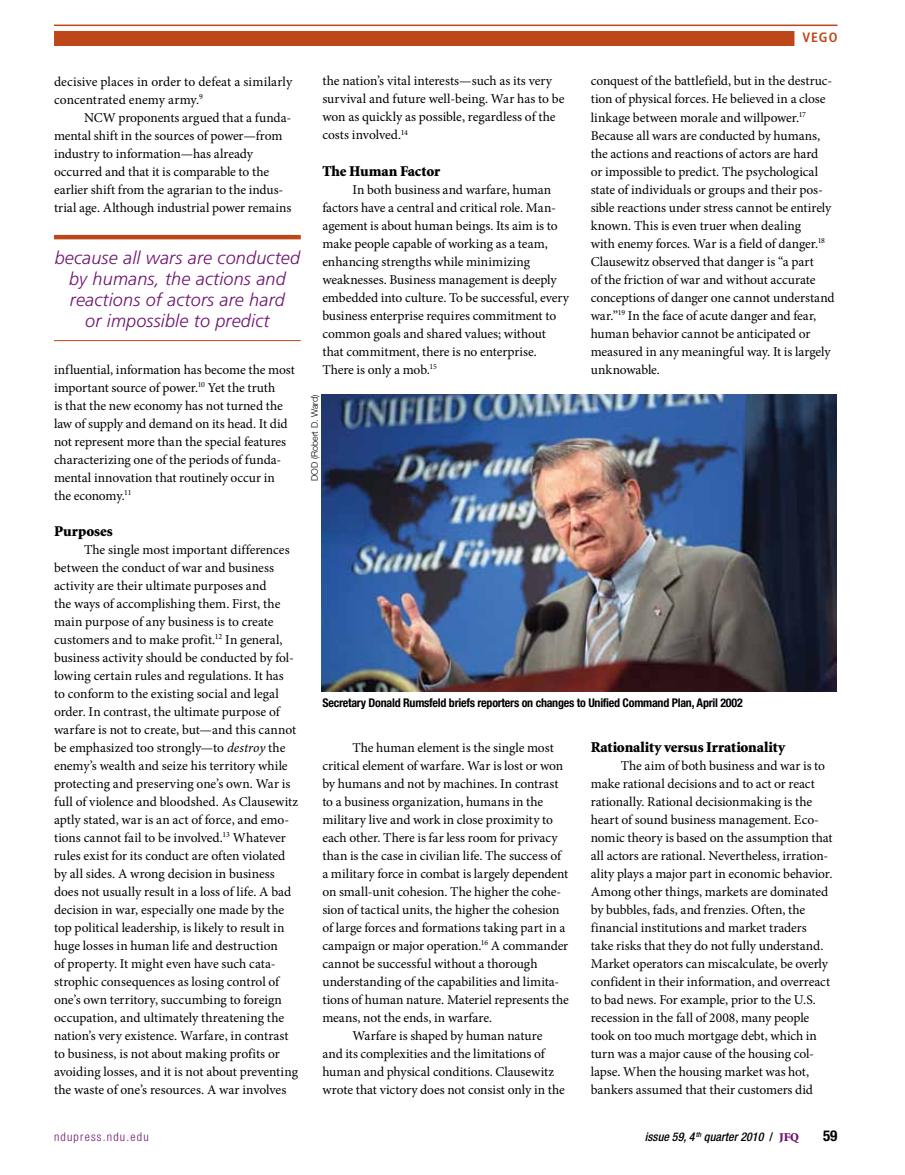
<style>
.page{position:relative;width:905px;height:1175px;background:#fff}
.page>*{position:absolute;margin:0;border:0;box-sizing:border-box;transform-origin:0 0}
.t1{font:italic 300 18px/21px "Frutiger LT Std";letter-spacing:.01em;color:#711471;text-align:center}
.t2{font:900 15px "Minion Std";letter-spacing:-.005em;color:#000}
.t3{font:700 condensed 15px "Helvetica Neue LT Std";color:#000}
.t4{font:13.5px/18px "Minion Pro";letter-spacing:-.005em;color:#000}
.t5{font:700 condensed 13.5px "Frutiger LT Std";color:#bd4718}
.t6{font:700 condensed 12px "Helvetica Neue LT Std";letter-spacing:-.02em;color:#000}
.t7{font:italic 500 condensed 12px "Helvetica Neue LT Std";color:#000}
.t8{font:300 condensed 12px "Helvetica Neue LT Std";letter-spacing:.1em;color:#711471}
.t9{font:300 9px "Helvetica Neue LT Std";color:#000}
.s1{font-style:italic}
.s2{font-style:normal}
.s3{font-family:"Minion Std";font-weight:900;font-style:normal;font-stretch:normal;color:#711471}
</style>
<div class="page">
<hr style="left:54px;top:25px;width:783px;height:1px;background:#bd4718">
<div style="left:54px;top:31px;width:740px;height:15px;background:#bd4718"></div>
<img style="left:321px;top:394px;width:515px;height:298px">
<hr style="left:54px;top:235px;width:247px;height:4px;background:#bd4718">
<hr style="left:54px;top:340px;width:247px;height:1px;background:#bd4718">
<p class="t5" style="left:802px;top:30px;width:37px">VEGO</p>
<p class="t4" style="left:54px;top:72px;width:240px">decisive places in order to defeat a similarly concentrated enemy army.<sup>9</sup></p>
<p class="t4" style="left:54px;top:108px;width:239px;text-indent:30px">NCW proponents argued that a funda&shy;mental shift in the sources of power—from industry to information—has already occurred and that it is comparable to the earlier shift from the agrarian to the indus&shy;trial age. Although industrial power remains</p>
<h1 class="t1" style="left:55px;top:247px;width:247px">because all wars are conducted by humans, the actions and reactions of actors are hard<br>or impossible to predict</h1>
<p class="t4" style="left:54px;top:360px;width:242px">influential, information has become the most important source of power.<sup>10</sup> Yet the truth<br>is that the new economy has not turned the law of supply and demand on its head. It did not represent more than the special features characterizing one of the periods of funda&shy;mental innovation that routinely occur in the economy.<sup>11</sup></p>
<p class="t2" style="left:54px;top:523px;width:60px">Purposes</p>
<p class="t4" style="left:54px;top:540px;width:246px;text-indent:30px">The single most important differences between the conduct of war and business activity are their ultimate purposes and<br>the ways of accomplishing them. First, the main purpose of any business is to create customers and to make profit.<sup>12</sup> In general, business activity should be conducted by fol&shy;lowing certain rules and regulations. It has<br>to conform to the existing social and legal order. In contrast, the ultimate purpose of warfare is not to create, but—and this cannot be emphasized too strongly—to <span class="s1">destroy</span> the enemy’s wealth and seize his territory while protecting and preserving one’s own. War is full of violence and bloodshed. As Clausewitz aptly stated, war is an act of force, and emo&shy;tions cannot fail to be involved.<sup>13</sup> Whatever rules exist for its conduct are often violated by all sides. A wrong decision in business does not usually result in a loss of life. A bad decision in war, especially one made by the top political leadership, is likely to result in huge losses in human life and destruction<br>of property. It might even have such cata&shy;strophic consequences as losing control of one’s own territory, succumbing to foreign occupation, and ultimately threatening the nation’s very existence. Warfare, in contrast to business, is not about making profits or avoiding losses, and it is not about preventing the waste of one’s resources. A war involves</p>
<p class="t4" style="left:322px;top:72px;width:244px">the nation’s vital interests—such as its very survival and future well-being. War has to be won as quickly as possible, regardless of the costs involved.<sup>14</sup></p>
<p class="t2" style="left:322px;top:163px;width:119px">The Human Factor</p>
<p class="t4" style="left:322px;top:180px;width:248px;text-indent:30px">In both business and warfare, human factors have a central and critical role. Man&shy;agement is about human beings. Its aim is to make people capable of working as a team, enhancing strengths while minimizing weaknesses. Business management is deeply embedded into culture. To be successful, every business enterprise requires commitment to common goals and shared values; without that commitment, there is no enterprise.<br>There is only a mob.<sup>15</sup></p>
<p class="t9" style="left:309px;top:481px;width:88px;rotate:-90deg">DOD (Robert D. Ward)</p>
<p class="t4" style="left:590px;top:72px;width:245px">conquest of the battlefield, but in the destruc&shy;tion of physical forces. He believed in a close linkage between morale and willpower.<sup>17<br></sup>Because all wars are conducted by humans, the actions and reactions of actors are hard<br>or impossible to predict. The psychological state of individuals or groups and their pos&shy;sible reactions under stress cannot be entirely known. This is even truer when dealing<br>with enemy forces. War is a field of danger.<sup>18<br></sup>Clausewitz observed that danger is “a part<br>of the friction of war and without accurate conceptions of danger one cannot understand war.”<sup>19</sup> In the face of acute danger and fear, human behavior cannot be anticipated or measured in any meaningful way. It is largely unknowable.</p>
<p class="t6" style="left:322px;top:695px;width:422px">Secretary Donald Rumsfeld briefs reporters on changes to Unified Command Plan, April 2002</p>
<p class="t4" style="left:352px;top:738px;width:203px">The human element is the single most</p>
<p class="t4" style="left:322px;top:756px;width:242px">critical element of warfare. War is lost or won</p>
<p class="t4" style="left:322px;top:774px;width:238px">by humans and not by machines. In contrast</p>
<p class="t4" style="left:322px;top:792px;width:222px">to a business organization, humans in the</p>
<p class="t4" style="left:322px;top:810px;width:232px">military live and work in close proximity to</p>
<p class="t4" style="left:322px;top:828px;width:237px">each other. There is far less room for privacy</p>
<p class="t4" style="left:322px;top:846px;width:240px">than is the case in civilian life. The success of</p>
<p class="t4" style="left:322px;top:864px;width:247px">a military force in combat is largely dependent</p>
<p class="t4" style="left:322px;top:882px;width:240px">on small-unit cohesion. The higher the cohe-</p>
<p class="t4" style="left:322px;top:900px;width:239px">sion of tactical units, the higher the cohesion</p>
<p class="t4" style="left:322px;top:918px;width:244px">of large forces and formations taking part in a</p>
<p class="t4" style="left:322px;top:936px;width:247px">campaign or major operation.<sup>16</sup> A commander</p>
<p class="t4" style="left:322px;top:954px;width:217px">cannot be successful without a thorough</p>
<p class="t4" style="left:322px;top:972px;width:238px">understanding of the capabilities and limita-</p>
<p class="t4" style="left:322px;top:990px;width:248px">tions of human nature. Materiel represents the</p>
<p class="t4" style="left:322px;top:1008px;width:171px">means, not the ends, in warfare.</p>
<p class="t4" style="left:352px;top:1026px;width:191px">Warfare is shaped by human nature</p>
<p class="t4" style="left:322px;top:1044px;width:224px">and its complexities and the limitations of</p>
<p class="t4" style="left:322px;top:1062px;width:233px">human and physical conditions. Clausewitz</p>
<p class="t4" style="left:322px;top:1080px;width:244px">wrote that victory does not consist only in the</p>
<p class="t2" style="left:590px;top:739px;width:196px">Rationality versus Irrationality</p>
<p class="t4" style="left:590px;top:756px;width:243px;text-indent:30px">The aim of both business and war is to make rational decisions and to act or react rationally. Rational decisionmaking is the heart of sound business management. Eco&shy;nomic theory is based on the assumption that all actors are rational. Nevertheless, irration&shy;ality plays a major part in economic behavior.<br>Among other things, markets are dominated by bubbles, fads, and frenzies. Often, the financial institutions and market traders take risks that they do not fully understand.<br>Market operators can miscalculate, be overly confident in their information, and overreact to bad news. For example, prior to the U.S. recession in the fall of 2008, many people took on too much mortgage debt, which in turn was a major cause of the housing col&shy;lapse. When the housing market was hot, bankers assumed that their customers did</p>
<p class="t8" style="left:54px;top:1129px;width:96px">ndupress.ndu.edu</p>
<p class="t7" style="left:645px;top:1129px;width:156px">issue 59, 4 <sup>th</sup> quarter 2010 <span class="s2">/</span> <span class="s3">JFQ</span></p>
<p class="t3" style="left:823px;top:1126px;width:16px">59</p>
</div>
